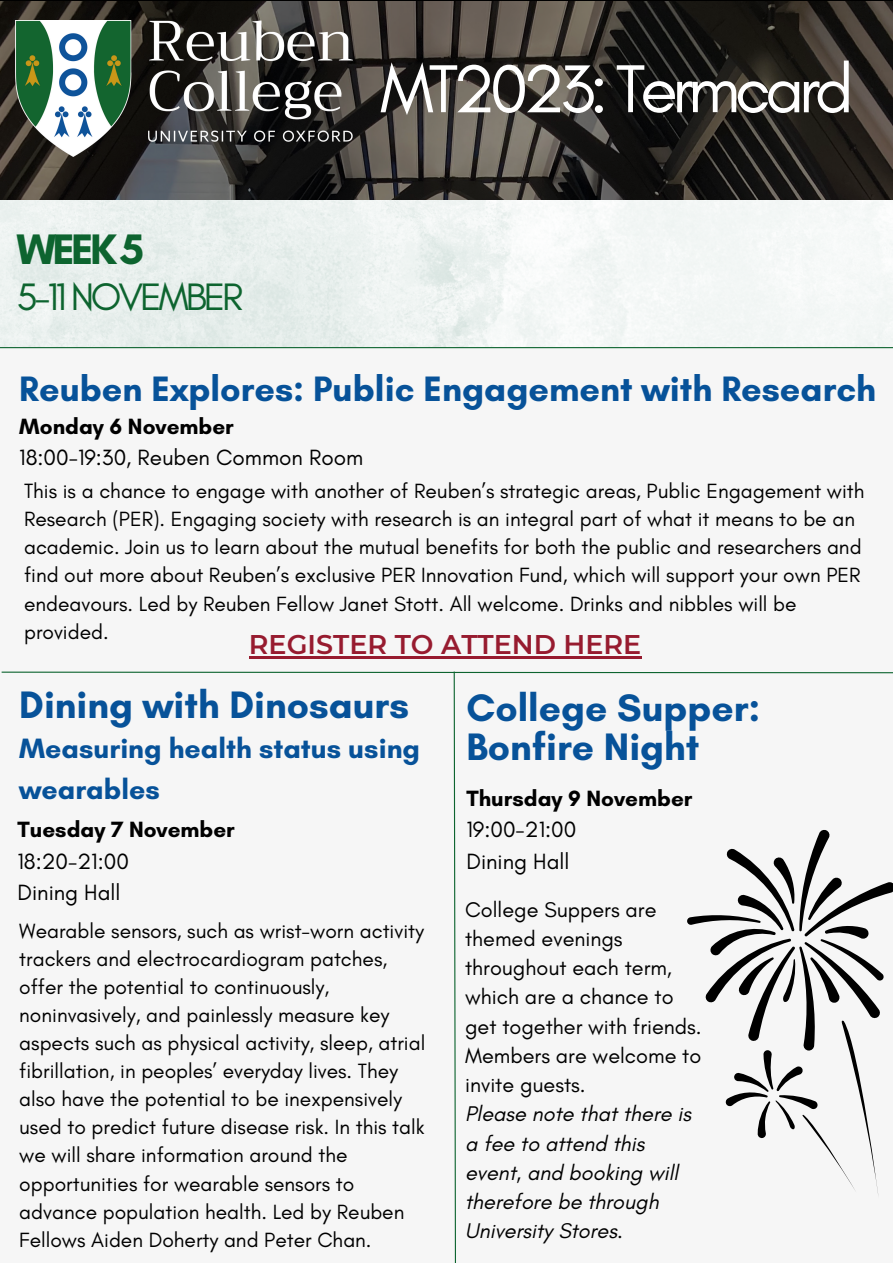
<style>
.page{position:relative;width:893px;height:1264px;background:#fff}
.page>*{position:absolute;margin:0;border:0;box-sizing:border-box;transform-origin:0 0}
.t1{font:69px "Glacial Indifference";letter-spacing:-.08em;color:#fff}
.t2{font:700 43.5px "Glacial Indifference";letter-spacing:-.08em;color:#0d642f}
.t3{font:700 39px "Glacial Indifference";color:#075299}
.t4{font:39px "Glacial Indifference";letter-spacing:-.08em;color:#0d642f}
.t5{font:700 36px "Glacial Indifference";color:#075299}
.t6{font:700 28.5px/40.5px "Glacial Indifference";color:#075299}
.t7{font:600 27px "Montserrat";color:#971b2f}
.t8{font:22.5px "Glacial Indifference";color:#000}
.t9{font:700 22.5px "Glacial Indifference";color:#000}
.t10{font:21.6px/29.2px "Glacial Indifference";color:#000}
.t11{font:italic 21.6px/29.2px "Glacial Indifference";color:#000}
.t12{font:21px/28px "Glacial Indifference";color:#000}
</style>
<div class="page">
<div style="left:0;top:0;width:892px;height:1262px;background:#f6f6f6"></div>
<img style="left:0;top:2px;width:892px;height:198px">
<img style="left:0;top:200px;width:624px;height:147px">
<hr style="left:0;top:347px;width:892px;height:1px;background:#0d642f">
<img style="left:15px;top:20px;width:338px;height:136px">
<svg style="left:1px;top:671px;width:891px;height:591px"></svg>
<hr style="left:249px;top:656px;width:392px;height:2px;background:#971b2f">
<p class="t2" style="left:16px;top:222px;width:129px">WEEK5</p>
<p class="t4" style="left:16px;top:273px;width:228px">5-11 NOVEMBER</p>
<p class="t1" style="left:380px;top:47px;width:475px">MT2023: Termcard</p>
<p class="t5" style="left:19px;top:367px;width:858px">Reuben Explores: Public Engagement with Research</p>
<p class="t8" style="left:19px;top:444px;width:345px">18:00-19:30, Reuben Common Room</p>
<p class="t9" style="left:19px;top:412px;width:216px">Monday 6 November</p>
<p class="t12" style="left:24px;top:476px;width:841px">This is a chance to engage with another of Reuben’s strategic areas, Public Engagement with Research (PER). Engaging society with research is an integral part of what it means to be an academic. Join us to learn about the mutual benefits for both the public and researchers and find out more about Reuben’s exclusive PER Innovation Fund, which will support your own PER endeavours. Led by Reuben Fellow Janet Stott. All welcome. Drinks and nibbles will be provided.</p>
<p class="t7" style="left:249px;top:628px;width:394px">REGISTER TO ATTEND HERE</p>
<p class="t3" style="left:19px;top:680px;width:391px">Dining with Dinosaurs</p>
<p class="t3" style="left:466px;top:684px;width:295px">College Supper:</p>
<p class="t3" style="left:466px;top:723px;width:234px">Bonfire Night</p>
<p class="t6" style="left:19px;top:727px;width:402px">Measuring health status using wearables</p>
<p class="t9" style="left:466px;top:784px;width:227px">Thursday 9 November</p>
<p class="t8" style="left:466px;top:815px;width:111px">19:00-21:00</p>
<p class="t9" style="left:17px;top:816px;width:219px">Tuesday 7 November</p>
<p class="t8" style="left:17px;top:847px;width:113px">18:20-21:00</p>
<p class="t8" style="left:466px;top:847px;width:104px">Dining Hall</p>
<p class="t8" style="left:17px;top:879px;width:104px">Dining Hall</p>
<p class="t12" style="left:19px;top:916px;width:407px">Wearable sensors, such as wrist-worn activity trackers and electrocardiogram patches, offer the potential to continuously, noninvasively, and painlessly measure key aspects such as physical activity, sleep, atrial fibrillation, in peoples’ everyday lives. They also have the potential to be inexpensively used to predict future disease risk. In this talk we will share information around the opportunities for wearable sensors to advance population health. Led by Reuben Fellows Aiden Doherty and Peter Chan.</p>
<p class="t10" style="left:465px;top:894px;width:238px">College Suppers are themed evenings throughout each term, which are a chance to get together with friends.</p>
<p class="t10" style="left:465px;top:1040px;width:238px">Members are welcome to invite guests.</p>
<p class="t11" style="left:465px;top:1099px;width:227px">Please note that there is a fee to attend this event, and booking will therefore be through<br>University Stores.</p>
</div>
